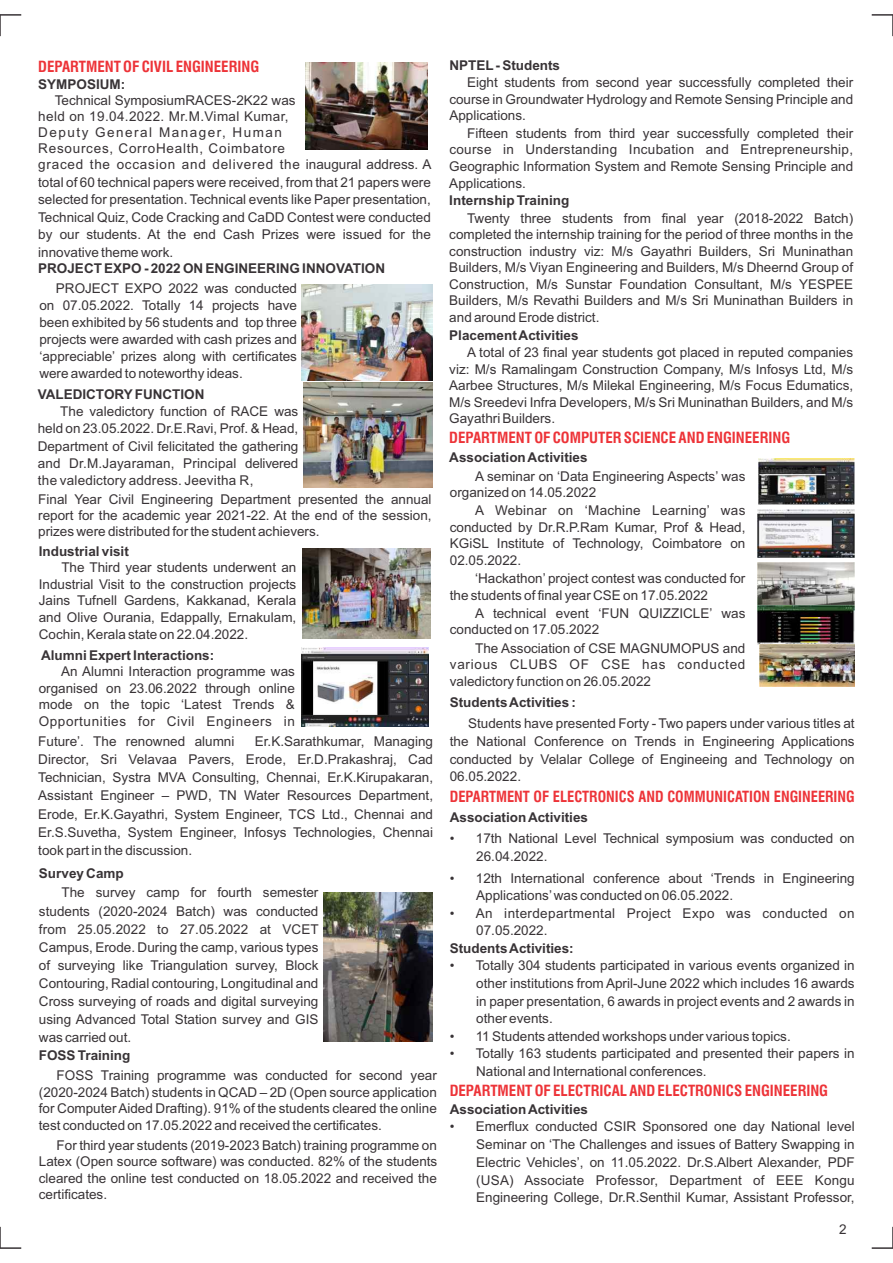
<style>
.page{position:relative;width:893px;height:1263px;background:#fff}
.page>*{position:absolute;margin:0;border:0;box-sizing:border-box;transform-origin:0 0}
.t1{font:700 condensed 15px "Swiss 721 BT";color:#ed3338}
.t2{font:13.5px/16.6px "Arial";color:#383336;text-align:justify}
.t3{font:700 13.5px "Arial";color:#383336}
.t4{font:13.5px/16px "Arial";letter-spacing:.055em;color:#383336}
.t5{font:13.5px/17.9px "Arial";letter-spacing:.025em;color:#383336}
</style>
<div class="page">
<hr style="left:0;top:14px;width:21px;height:2px;background:#383336">
<svg style="left:0;top:15px;width:1px;height:21px"></svg>
<hr style="left:0;top:1247px;width:21px;height:2px;background:#383336">
<svg style="left:0;top:1227px;width:1px;height:21px"></svg>
<hr style="left:872px;top:14px;width:21px;height:2px;background:#383336">
<svg style="left:892px;top:15px;width:1px;height:21px"></svg>
<hr style="left:872px;top:1247px;width:21px;height:2px;background:#383336">
<svg style="left:892px;top:1227px;width:1px;height:21px"></svg>
<img style="left:303px;top:383px;width:129px;height:105px">
<img style="left:302px;top:548px;width:128px;height:90px">
<img style="left:302px;top:648px;width:126px;height:79px">
<img style="left:323px;top:893px;width:110px;height:148px">
<img style="left:759px;top:458px;width:96px;height:46px">
<img style="left:758px;top:509px;width:97px;height:49px">
<img style="left:757px;top:563px;width:98px;height:82px">
<img style="left:759px;top:644px;width:96px;height:42px">
<img style="left:305px;top:62px;width:123px;height:88px">
<img style="left:301px;top:284px;width:132px;height:96px">
<p class="t1" style="left:38px;top:60px;width:222px">DEPARTMENT OF CIVIL ENGINEERING</p>
<p class="t3" style="left:38px;top:79px;width:89px">SYMPOSIUM:</p>
<p class="t4" style="left:38px;top:93px;width:395px;text-indent:17px">Technical SymposiumRACES-2K22 was<br>held on 19.04.2022. Mr.M.Vimal Kumar,<br>Deputy General Manager, Human<br>Resources, CorroHealth, Coimbatore<br>graced the occasion and delivered the inaugural address. A</p>
<p class="t2" style="left:38px;top:174px;width:394px;line-height:17.5px">total of 60 technical papers were received, from that 21 papers were selected for presentation. Technical events like Paper presentation, Technical Quiz, Code Cracking and CaDD Contest were conducted by our students. At the end Cash Prizes were issued for the innovative theme work.</p>
<p class="t3" style="left:38px;top:263px;width:348px">PROJECT EXPO - 2022 ON ENGINEERING INNOVATION</p>
<p class="t2" style="left:39px;top:281px;width:259px;line-height:17.1px;text-indent:17px">PROJECT EXPO 2022 was conducted on 07.05.2022. Totally 14 projects have been exhibited by 56 students and top three projects were awarded with cash prizes and ‘appreciable’ prizes along with certificates were awarded to noteworthy ideas.</p>
<p class="t3" style="left:38px;top:390px;width:168px">VALEDICTORYFUNCTION</p>
<p class="t2" style="left:38px;top:404px;width:395px;line-height:17.5px;text-align:left;text-indent:23px">The valedictory function of RACE was<br>held on 23.05.2022. Dr.E.Ravi, Prof. &amp; Head,<br>Department of Civil felicitated the gathering<br>and Dr.M.Jayaraman, Principal delivered<br>the valedictory address. Jeevitha R,<br>Final Year Civil Engineering Department presented the annual</p>
<p class="t2" style="left:38px;top:508px;width:395px">report for the academic year 2021-22. At the end of the session, prizes were distributed for the student achievers.</p>
<p class="t3" style="left:39px;top:546px;width:92px">Industrial visit</p>
<p class="t2" style="left:39px;top:560px;width:259px;text-indent:23px">The Third year students underwent an Industrial Visit to the construction projects Jains Tufnell Gardens, Kakkanad, Kerala and Olive Ourania, Edappally, Ernakulam, Cochin, Kerala state on 22.04.2022.</p>
<p class="t3" style="left:41px;top:650px;width:175px">Alumni Expert Interactions:</p>
<p class="t2" style="left:39px;top:664px;width:258px;text-indent:23px">An Alumni Interaction programme was organised on 23.06.2022 through online mode on the topic ‘Latest Trends &amp; Opportunities for Civil Engineers in</p>
<p class="t2" style="left:38px;top:734px;width:198px">Future’. The renowned alumni</p>
<p class="t2" style="left:38px;top:733px;width:396px;line-height:18.3px;text-indent:217px">Er.K.Sarathkumar, Managing Director, Sri Velavaa Pavers, Erode, Er.D.Prakashraj, Cad Technician, Systra MVA Consulting, Chennai, Er.K.Kirupakaran, Assistant Engineer – PWD, TN Water Resources Department, Erode, Er.K.Gayathri, System Engineer, TCS Ltd., Chennai and Er.S.Suvetha, System Engineer, Infosys Technologies, Chennai took part in the discussion.</p>
<p class="t3" style="left:39px;top:868px;width:86px">Survey Camp</p>
<p class="t2" style="left:39px;top:885px;width:281px;line-height:18.1px;text-indent:23px">The survey camp for fourth semester students (2020-2024 Batch) was conducted from 25.05.2022 to 27.05.2022 at VCET Campus, Erode. During the camp, various types of surveying like Triangulation survey, Block Contouring, Radial contouring, Longitudinal and Cross surveying of roads and digital surveying using Advanced Total Station survey and GIS was carried out.</p>
<p class="t3" style="left:39px;top:1050px;width:93px">FOSS Training</p>
<p class="t2" style="left:39px;top:1068px;width:399px;text-indent:18px">FOSS Training programme was conducted for second year (2020-2024 Batch) students in QCAD – 2D (Open source application for Computer Aided Drafting). 91% of the students cleared the online test conducted on 17.05.2022 and received the certificates.</p>
<p class="t2" style="left:39px;top:1138px;width:400px;text-indent:18px">For third year students (2019-2023 Batch) training programme on Latex (Open source software) was conducted. 82% of the students cleared the online test conducted on 18.05.2022 and received the certificates.</p>
<p class="t3" style="left:449px;top:60px;width:112px">NPTEL- Students</p>
<p class="t2" style="left:449px;top:75px;width:405px;text-indent:18px">Eight students from second year successfully completed their course in Groundwater Hydrology and Remote Sensing Principle and Applications.</p>
<p class="t2" style="left:449px;top:126px;width:405px;text-indent:18px">Fifteen students from third year successfully completed their course in Understanding Incubation and Entrepreneurship, Geographic Information System and Remote Sensing Principle and Applications.</p>
<p class="t3" style="left:449px;top:195px;width:122px">Internship Training</p>
<p class="t2" style="left:449px;top:211px;width:405px;text-indent:18px">Twenty three students from final year (2018-2022 Batch) completed the internship training for the period of three months in the construction industry viz: M/s Gayathri Builders, Sri Muninathan Builders, M/s Viyan Engineering and Builders, M/s Dheernd Group of Construction, M/s Sunstar Foundation Consultant, M/s YESPEE Builders, M/s Revathi Builders and M/s Sri Muninathan Builders in and around Erode district.</p>
<p class="t3" style="left:449px;top:330px;width:131px">Placement Activities</p>
<p class="t2" style="left:449px;top:345px;width:405px;text-indent:18px">A total of 23 final year students got placed in reputed companies viz: M/s Ramalingam Construction Company, M/s Infosys Ltd, M/s Aarbee Structures, M/s Milekal Engineering, M/s Focus Edumatics, M/s Sreedevi Infra Developers, M/s Sri Muninathan Builders, and M/s Gayathri Builders.</p>
<p class="t3" style="left:449px;top:452px;width:140px">Association Activities</p>
<p class="t1" style="left:449px;top:432px;width:342px">DEPARTMENT OF COMPUTER SCIENCE AND ENGINEERING</p>
<p class="t2" style="left:450px;top:469px;width:297px;text-indent:25px">A seminar on ‘Data Engineering Aspects’ was organized on 14.05.2022</p>
<p class="t2" style="left:450px;top:503px;width:297px;text-indent:25px">A Webinar on ‘Machine Learning’ was conducted by Dr.R.P.Ram Kumar, Prof &amp; Head, KGiSL Institute of Technology, Coimbatore on 02.05.2022.</p>
<p class="t2" style="left:450px;top:571px;width:297px;text-indent:25px">‘Hackathon’ project contest was conducted for the students of final year CSE on 17.05.2022</p>
<p class="t2" style="left:450px;top:606px;width:297px;text-indent:25px">A technical event ‘FUN QUIZZICLE’ was conducted on 17.05.2022</p>
<p class="t2" style="left:450px;top:641px;width:297px;text-indent:25px">The Association of CSE MAGNUMOPUS and various CLUBS OF CSE has conducted valedictory function on 26.05.2022</p>
<p class="t3" style="left:450px;top:697px;width:128px">Students Activities :</p>
<p class="t2" style="left:450px;top:715px;width:406px;line-height:17.9px;text-indent:18px">Students have presented Forty - Two papers under various titles at the National Conference on Trends in Engineering Applications conducted by Velalar College of Engineeing and Technology on 06.05.2022.</p>
<p class="t3" style="left:450px;top:812px;width:140px">Association Activities</p>
<p class="t2" style="left:476px;top:831px;width:380px;line-height:17.9px;text-indent:-26px">• 17th National Level Technical symposium was conducted on<br>26.04.2022.</p>
<p class="t2" style="left:476px;top:870px;width:380px;line-height:17.9px;text-indent:-26px">• 12th International conference about ‘Trends in Engineering<br>Applications’was conducted on 06.05.2022.</p>
<p class="t5" style="left:476px;top:905px;width:380px;text-indent:-26px">• An interdepartmental Project Expo was conducted on<br>07.05.2022.</p>
<p class="t3" style="left:450px;top:943px;width:126px">Students Activities:</p>
<p class="t2" style="left:476px;top:957px;width:380px;line-height:17.9px;text-indent:-26px">• Totally 304 students participated in various events organized in other institutions from April-June 2022 which includes 16 awards in paper presentation, 6 awards in project events and 2 awards in other events.</p>
<p class="t2" style="left:450px;top:1029px;width:342px">• 11 Students attended workshops under various topics.</p>
<p class="t2" style="left:476px;top:1045px;width:380px;line-height:17.9px;text-indent:-26px">• Totally 163 students participated and presented their papers in<br>National and International conferences.</p>
<p class="t3" style="left:450px;top:1104px;width:140px">Association Activities</p>
<p class="t2" style="left:476px;top:1119px;width:380px;line-height:17.9px;text-indent:-26px">• Emerflux conducted CSIR Sponsored one day National level Seminar on ‘The Challenges and issues of Battery Swapping in Electric Vehicles’, on 11.05.2022. Dr.S.Albert Alexander, PDF (USA) Associate Professor, Department of EEE Kongu Engineering College, Dr.R.Senthil Kumar, Assistant Professor,</p>
<p class="t1" style="left:450px;top:790px;width:406px">DEPARTMENT OF ELECTRONICS AND COMMUNICATION ENGINEERING</p>
<p class="t1" style="left:450px;top:1084px;width:380px">DEPARTMENT OF ELECTRICAL AND ELECTRONICS ENGINEERING</p>
<p class="t2" style="left:839px;top:1222px;width:9px">2</p>
</div>
